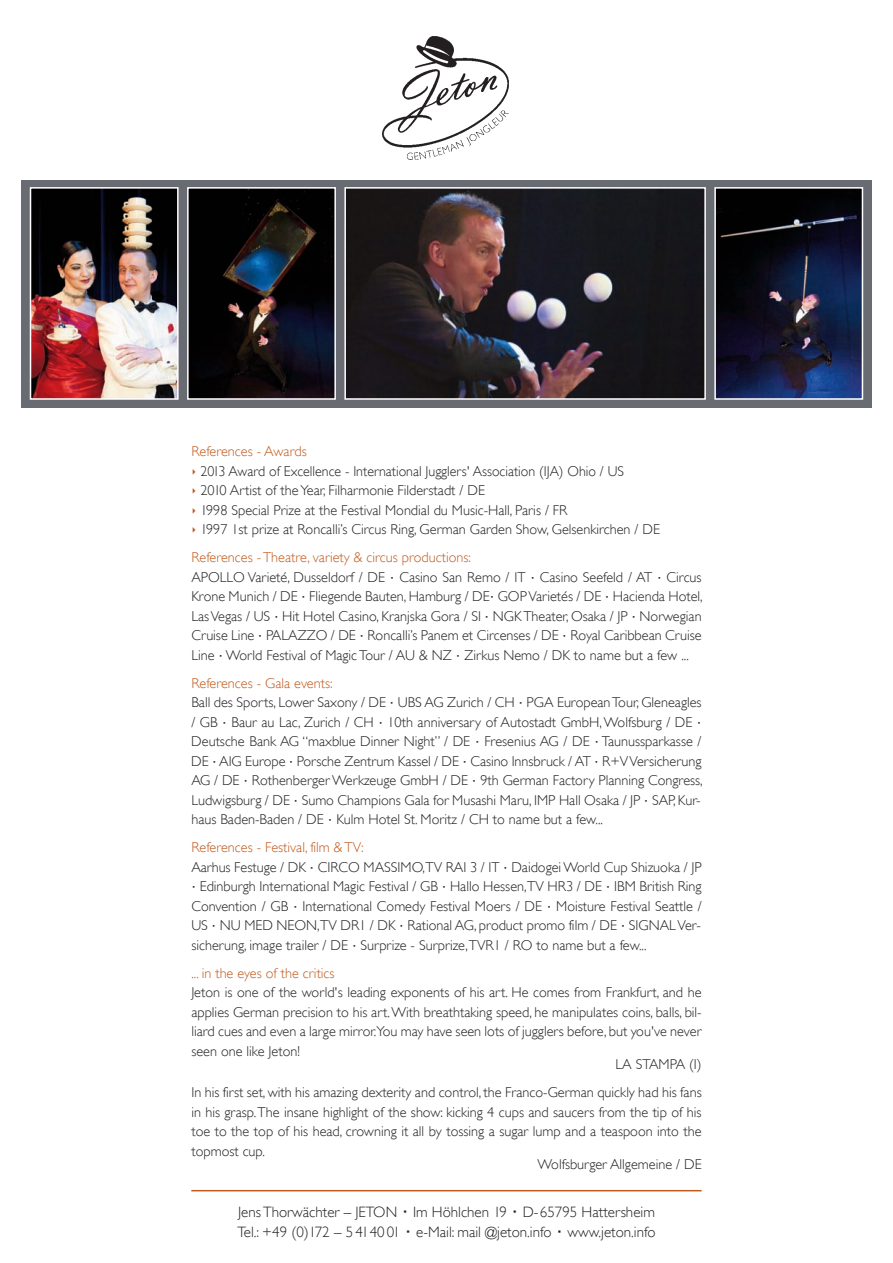
<style>
.page{position:relative;width:893px;height:1263px;background:#fff}
.page>*{position:absolute;margin:0;border:0;box-sizing:border-box;transform-origin:0 0}
.t1{font:300 15px/19.4px "Gill Sans";color:#231f20}
.t2{font:300 14.25px/19.5px "Gill Sans";color:#231f20}
.t3{font:300 14.25px "Gill Sans";color:#c05a1e}
.s1{color:#c05a1e}
.s2{font-family:"Lucida Sans Unicode";font-weight:400;color:#c05a1e}
.s3{font-family:"Lucida Sans Unicode";font-weight:400}
.s4{font-family:"MS Gothic";font-weight:400}
</style>
<div class="page">
<div style="left:21px;top:179px;width:851px;height:229px;background:#696b73"></div>
<img style="left:33px;top:190px;width:143px;height:207px">
<div style="left:30px;top:187px;width:149px;height:213px;border:2px solid #fff"></div>
<img style="left:190px;top:190px;width:143px;height:207px">
<div style="left:187px;top:187px;width:149px;height:213px;border:2px solid #fff"></div>
<img style="left:347px;top:190px;width:356px;height:207px">
<div style="left:344px;top:187px;width:362px;height:213px;border:2px solid #fff"></div>
<img style="left:717px;top:190px;width:143px;height:207px">
<div style="left:714px;top:187px;width:149px;height:213px;border:2px solid #fff"></div>
<hr style="left:191px;top:1190px;width:511px;height:1px;background:#c05a1e">
<div style="left:0;top:12px;width:893px;height:168px;background:#fff"></div>
<img style="left:382px;top:36px;width:127px;height:124px">
<p class="t2" style="left:191px;top:442px;width:470px"><span class="s1">References - Awards<br></span><span class="s2">‣</span> 2013 Award of Excellence - International Jugglers' Association (IJA) Ohio / US<br><span class="s2">‣</span> 2010 Artist of the Year, Filharmonie Filderstadt / DE<br><span class="s2">‣</span> 1998 Special Prize at the Festival Mondial du Music-Hall, Paris / FR<br><span class="s2">‣</span> 1997 1st prize at Roncalli’s Circus Ring, German Garden Show, Gelsenkirchen / DE</p>
<p class="t2" style="left:191px;top:548px;width:513px"><span class="s1">References - Theatre, variety &amp; circus productions:<br></span>APOLLO Varieté, Dusseldorf / DE <span class="s3">‧</span> Casino San Remo / IT <span class="s3">‧</span> Casino Seefeld / AT <span class="s3">‧</span> Circus Krone Munich / DE <span class="s3">‧</span> Fliegende Bauten, Hamburg / DE<span class="s3">‧</span> GOP Varietés / DE <span class="s3">‧</span> Hacienda Hotel, Las Vegas / US <span class="s3">‧</span> Hit Hotel Casino, Kranjska Gora / SI <span class="s3">‧</span> NGK Theater, Osaka / JP <span class="s3">‧</span> Norwegian Cruise Line <span class="s3">‧</span> PALAZZO / DE <span class="s3">‧</span> Roncalli’s Panem et Circenses / DE <span class="s3">‧</span> Royal Caribbean Cruise Line <span class="s3">‧</span> World Festival of Magic Tour / AU &amp; NZ <span class="s3">‧</span> Zirkus Nemo / DK to name but a few ...</p>
<p class="t2" style="left:191px;top:673px;width:513px"><span class="s1">References - Gala events:<br></span>Ball des Sports, Lower Saxony / DE <span class="s3">‧</span> UBS AG Zurich / CH <span class="s3">‧</span> PGA European Tour, Glen eagles / GB <span class="s3">‧</span> Baur au Lac, Zurich / CH <span class="s3">‧</span> 10th anniversary of Autostadt GmbH, Wolfsburg / DE <span class="s3">‧ </span>Deutsche Bank AG “maxblue Dinner Night” / DE <span class="s3">‧</span> Fresenius AG / DE <span class="s3">‧</span> Taunussparkasse / DE <span class="s3">‧</span> AIG Europe <span class="s3">‧</span> Porsche Zentrum Kassel / DE <span class="s3">‧</span> Casino Innsbruck / AT <span class="s3">‧</span> R+V Versicherung AG / DE <span class="s3">‧</span> Rothenberger Werkzeuge GmbH / DE <span class="s3">‧</span> 9th German Factory Planning Congress, Ludwigsburg / DE <span class="s3">‧</span> Sumo Champions Gala for Musashi Maru, IMP Hall Osaka / JP <span class="s3">‧</span> SAP, Kur&shy;haus Baden-Baden / DE <span class="s3">‧</span> Kulm Hotel St. Moritz / CH to name but a few...</p>
<p class="t2" style="left:191px;top:838px;width:512px"><span class="s1">References - Festival, film &amp; TV:<br></span>Aarhus Festuge / DK <span class="s3">‧</span> CIRCO MASSIMO,TV RAI 3 / IT <span class="s3">‧</span> Daidogei World Cup Shizuoka / JP <span class="s3">‧</span> Edinburgh International Magic Festival / GB <span class="s3">‧</span> Hallo Hessen,TV HR3 / DE <span class="s3">‧</span> IBM British Ring Convention / GB <span class="s3">‧</span> International Comedy Festival Moers / DE <span class="s3">‧</span> Moisture Festival Seattle / US <span class="s3">‧</span> NU MED NEON,TV DR1 / DK <span class="s3">‧</span> Rational AG, product promo film / DE <span class="s3">‧</span> SIGNAL Ver&shy;sicherung, image trailer / DE <span class="s3">‧</span> Surprize - Surprize,TVR1 / RO to name but a few...</p>
<p class="t3" style="left:191px;top:965px;width:145px">... in the eyes of the critics</p>
<p class="t2" style="left:191px;top:983px;width:512px;text-align:justify">Jeton is one of the world's leading exponents of his art. He comes from Frankfurt, and he applies German precision to his art. With breathtaking speed, he manipulates coins, balls, bil&shy;liard cues and even a large mirror.You may have seen lots of jugglers before, but you've never seen one like Jeton!</p>
<p class="t2" style="left:191px;top:1050px;width:512px;line-height:28px;text-align:right">LA STAMPA (I)<br>In his first set, with his amazing dexterity and control, the Franco-German quickly had his fans</p>
<p class="t2" style="left:191px;top:1102px;width:512px;text-align:justify">in his grasp. The insane highlight of the show: kicking 4 cups and saucers from the tip of his toe to the top of his head, crowning it all by tossing a sugar lump and a teaspoon into the topmost cup.</p>
<p class="t2" style="left:538px;top:1155px;width:166px">Wolfsburger Allgemeine / DE</p>
<p class="t1" style="left:237px;top:1202px;width:420px">Jens Thorwächter – JETON <span class="s4">‧</span> Im Höhlchen 19 <span class="s4">‧</span> D-65795 Hattersheim<br>Tel.: +49 (0)172 – 5 4140 01 <span class="s4">‧</span> e-Mail: mail @jeton.info <span class="s4">‧</span> www.jeton.info</p>
</div>
